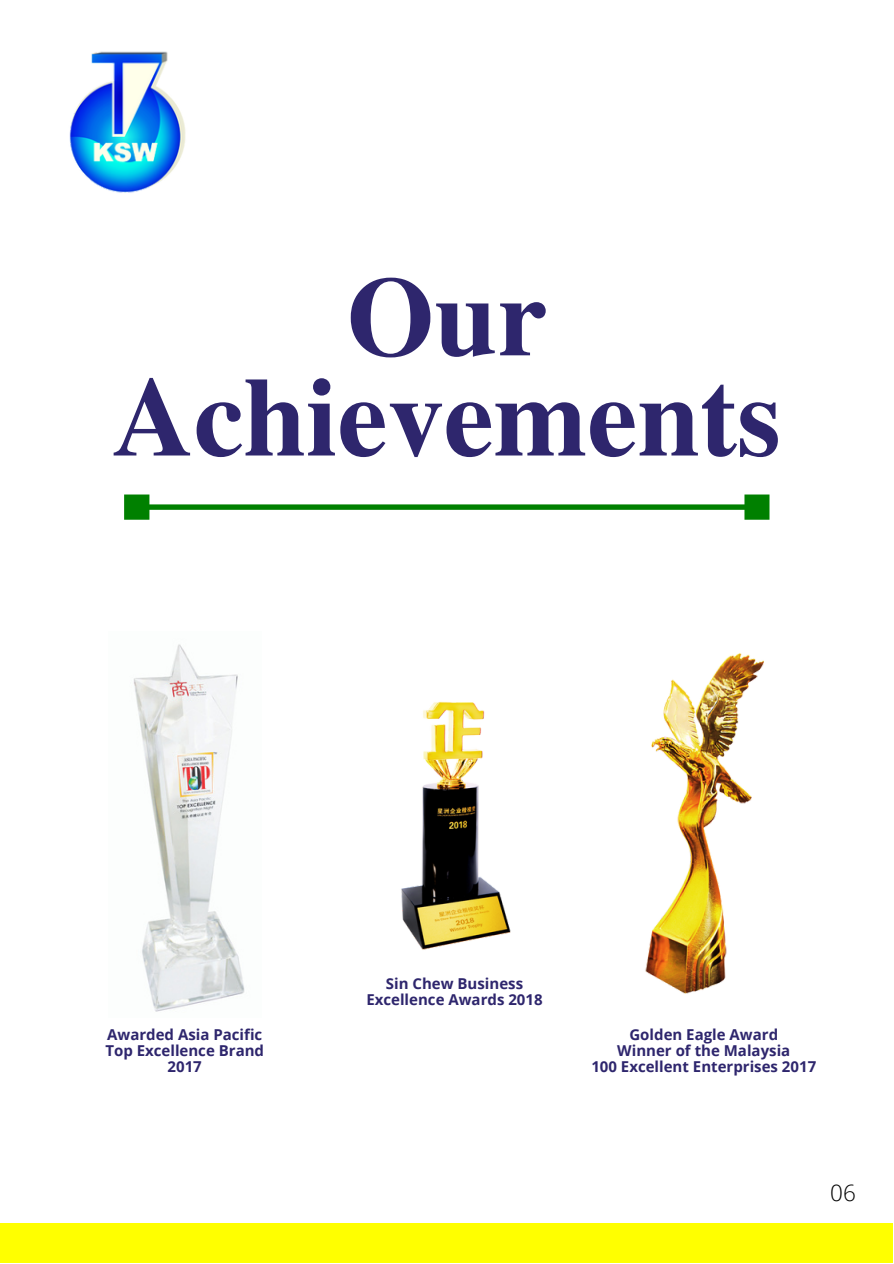
<style>
.page{position:relative;width:894px;height:1264px;background:#fff}
.page>*{position:absolute;margin:0;border:0;box-sizing:border-box;transform-origin:0 0}
.t1{font:700 112.35px/100.2px "Te X Gyre Termes";color:#2e266d;text-align:center}
.t2{font:300 22.5px "Open Sans";color:#000}
.t3{font:700 15px "Open Sans";color:#2e266d}
</style>
<div class="page">
<img style="left:133px;top:644px;width:112px;height:368px">
<img style="left:401px;top:701px;width:110px;height:249px">
<img style="left:645px;top:653px;width:119px;height:341px">
<div style="left:0;top:1223px;width:892px;height:39px;background:#ff0"></div>
<svg style="left:124px;top:494px;width:645px;height:25px"></svg>
<img style="left:69px;top:51px;width:117px;height:142px">
<p class="t1" style="left:113px;top:261px;width:669px">Our<br>Achievements</p>
<p class="t3" style="left:107px;top:1024px;width:156px">Awarded Asia Pacific</p>
<p class="t3" style="left:105px;top:1040px;width:160px">Top Excellence Brand</p>
<p class="t3" style="left:167px;top:1055px;width:36px">2017</p>
<p class="t3" style="left:386px;top:973px;width:139px">Sin Chew Business</p>
<p class="t3" style="left:366px;top:988px;width:178px">Excellence Awards 2018</p>
<p class="t3" style="left:629px;top:1024px;width:150px">Golden Eagle Award</p>
<p class="t3" style="left:617px;top:1040px;width:174px">Winner of the Malaysia</p>
<p class="t3" style="left:591px;top:1055px;width:226px">100 Excellent Enterprises 2017</p>
<p class="t2" style="left:830px;top:1176px;width:27px">06</p>
</div>
